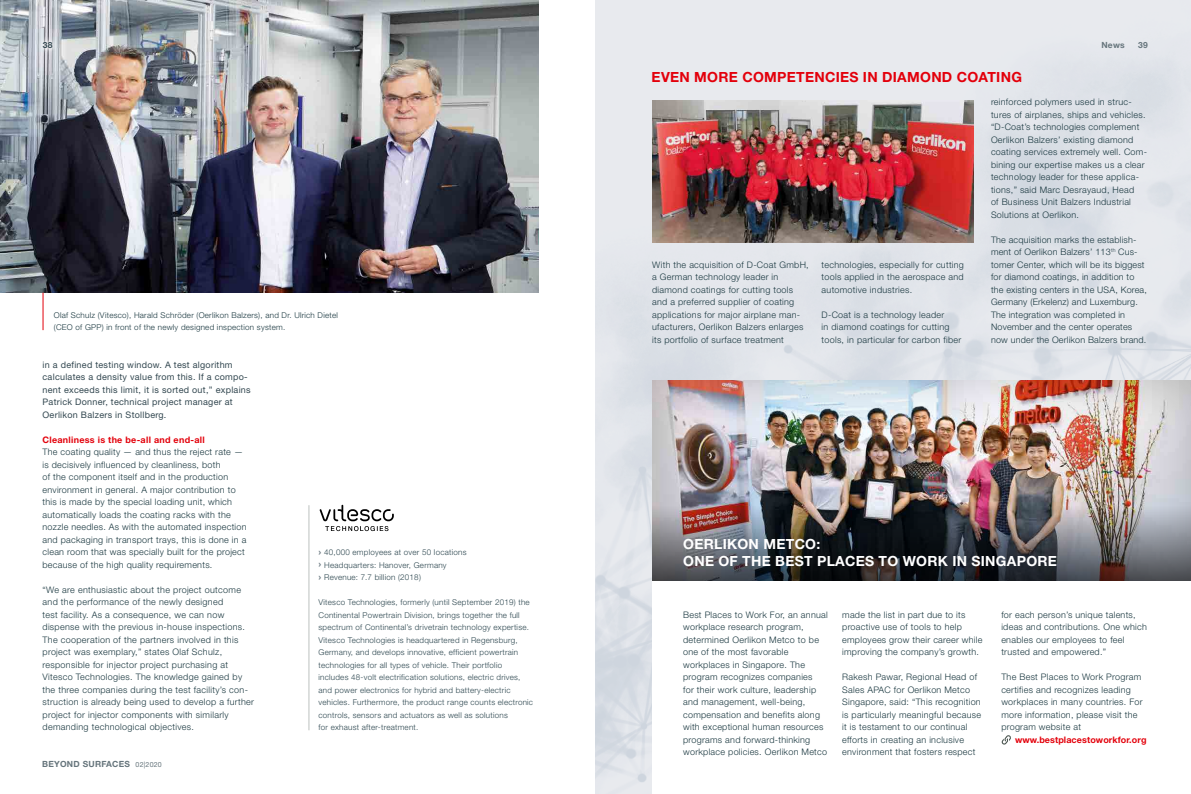
<style>
.page{position:relative;width:1191px;height:794px;background:#fff}
.page>*{position:absolute;margin:0;border:0;box-sizing:border-box;transform-origin:0 0}
.t1{font:700 14px/17px "Helvetica Neue";letter-spacing:.02em;color:#fff}
.t2{font:700 14px "Helvetica Neue";letter-spacing:.02em;color:#e3000b}
.t3{font:300 9px/12.5px "Helvetica Neue";letter-spacing:.03em;color:#19373f}
.t4{font:9px/12.5px "Helvetica Neue";letter-spacing:.03em;color:#334851}
.t5{font:700 9px "Helvetica Neue";letter-spacing:.02em;color:#e3000b}
.t6{font:700 8.5px "Helvetica Neue";letter-spacing:.03em;color:#66757c}
.t7{font:700 8.5px "Helvetica Neue";color:#334851}
.t8{font:300 8px/12.5px "Helvetica Neue";letter-spacing:.03em;color:#2c464f}
.t9{font:300 8px/12.5px "Helvetica Neue";letter-spacing:.03em;color:#19373f}
.s1{font-weight:400;font-size:7px}
.s2{font-family:"Fira Sans";font-weight:500;color:#6f7d85}
</style>
<div class="page">
<img style="left:595px;top:0;width:596px;height:794px">
<div style="left:652px;top:509px;width:539px;height:285px;background:#fff"></div>
<img style="left:0;top:0;width:539px;height:293px">
<svg style="left:319px;top:505px;width:75px;height:26px"></svg>
<hr style="left:43px;top:293px;width:1px;height:37px;background:#e3000b">
<hr style="left:309px;top:505px;width:1px;height:225px;background:#bcc1bf">
<div style="left:651px;top:379px;width:540px;height:202px;background:#000;opacity:.2"></div>
<img style="left:652px;top:505px;width:539px;height:75px">
<svg style="left:1001px;top:735px;width:10px;height:10px"></svg>
<img style="left:652px;top:100px;width:321px;height:143px">
<div style="left:35px;top:34px;width:25px;height:22px;background:#fff;opacity:.9"></div>
<p class="t7" style="left:43px;top:40px;width:11px">38</p>
<p class="t6" style="left:1138px;top:40px;width:11px">39</p>
<p class="t6" style="left:1101px;top:40px;width:25px">NEWS</p>
<p class="t9" style="left:54px;top:308px;width:285px">Olaf Schulz (Vitesco), Harald Schröder (Oerlikon Balzers), and Dr. Ulrich Dietel (CEO of GPP) in front of the newly designed inspection system.</p>
<p class="t4" style="left:43px;top:358px;width:210px">in a defined testing window. A test algorithm calculates a density value from this. If a compo&shy;nent exceeds this limit, it is sorted out,” explains Patrick Donner, technical project manager at Oerlikon Balzers in Stollberg.</p>
<p class="t5" style="left:43px;top:434px;width:164px">CLEANLINESS IS THE BE-ALL AND END-ALL</p>
<p class="t3" style="left:43px;top:445px;width:206px">The coating quality — and thus the reject rate — is decisively influenced by cleanliness, both<br>of the component itself and in the production environment in general. A major contribution to this is made by the special loading unit, which automatically loads the coating racks with the nozzle needles. As with the automated inspection and packaging in transport trays, this is done in a clean room that was specially built for the project because of the high quality requirements.</p>
<p class="t3" style="left:43px;top:583px;width:213px">“We are enthusiastic about the project outcome and the performance of the newly designed<br>test facility. As a consequence, we can now dispense with the previous in-house inspections.<br>The cooperation of the partners involved in this project was exemplary,” states Olaf Schulz, responsible for injector project purchasing at Vitesco Technologies. The knowledge gained by the three companies during the test facility’s con&shy;struction is already being used to develop a further project for injector components with similarly demanding technological objectives.</p>
<p class="t6" style="left:42px;top:759px;width:121px">BEYOND SURFACES <span class="s1">02|2020</span></p>
<p class="t8" style="left:318px;top:546px;width:149px"><span class="s2">›</span> 40,000 employees at over 50 locations <span class="s2">›</span> Headquarters: Hanover, Germany<br><span class="s2">›</span> Revenue: 7.7 billion (2018)</p>
<p class="t8" style="left:318px;top:596px;width:216px">Vitesco Technologies, formerly (until September 2019) the Continental Powertrain Division, brings together the full spectrum of Continental’s drivetrain technology expertise.<br>Vitesco Technologies is headquartered in Regensburg, Germany, and develops innovative, efficient powertrain technologies for all types of vehicle. Their portfolio includes 48-volt electrification solutions, electric drives, and power electronics for hybrid and battery-electric vehicles. Furthermore, the product range counts electronic controls, sensors and actuators as well as solutions<br>for exhaust after-treatment.</p>
<h1 class="t2" style="left:651px;top:68px;width:372px">EVEN MORE COMPETENCIES IN DIAMOND COATING</h1>
<p class="t3" style="left:652px;top:258px;width:158px">With the acquisition of D-Coat GmbH, a German technology leader in diamond coatings for cutting tools and a preferred supplier of coating applications for major airplane man&shy;ufacturers, Oerlikon Balzers enlarges its portfolio of surface treatment</p>
<p class="t3" style="left:821px;top:258px;width:144px;text-align:justify">technologies, especially for cutting tools applied in the aerospace and automotive industries.</p>
<p class="t3" style="left:821px;top:308px;width:141px">D-Coat is a technology leader<br>in diamond coatings for cutting tools, in particular for carbon fiber</p>
<p class="t3" style="left:991px;top:95px;width:157px">reinforced polymers used in struc&shy;tures of airplanes, ships and vehicles. “D-Coat’s technologies complement Oerlikon Balzers’ existing diamond coating services extremely well. Com&shy;bining our expertise makes us a clear technology leader for these applica&shy;tions,” said Marc Desrayaud, Head<br>of Business Unit Balzers Industrial Solutions at Oerlikon.</p>
<p class="t3" style="left:991px;top:233px;width:155px">The acquisition marks the establish&shy;ment of Oerlikon Balzers’ 113<sup>th</sup> Cus&shy;tomer Center, which will be its biggest for diamond coatings, in addition to the existing centers in the USA</p>
<p class="t3" style="left:991px;top:283px;width:157px;text-indent:124px">, Korea,<br>Germany (Erkelenz) and Luxemburg.<br>The integration was completed in<br>November and the center operates now under the Oerlikon Balzers brand.</p>
<h1 class="t1" style="left:683px;top:535px;width:375px">OERLIKON METCO:<br>ONE OF THE BEST PLACES TO WORK IN SINGAPORE</h1>
<p class="t3" style="left:683px;top:608px;width:146px">Best Places to Work For, an annual workplace research program, determined Oerlikon Metco to be one of the most favorable workplaces in Singapore. The program recognizes companies<br>for their work culture, leadership and management, well-being, compensation and benefits along with exceptional human resources programs and forward-thinking workplace policies. Oerlikon Metco</p>
<p class="t3" style="left:842px;top:608px;width:142px">made the list in part due to its proactive use of tools to help employees grow their career while improving the company’s growth.</p>
<p class="t3" style="left:842px;top:670px;width:140px">Rakesh Pawar, Regional Head of Sales APAC for Oerlikon Metco Singapore, said: “This recognition is particularly meaningful because it is testament to our continual efforts in creating an inclusive environment that fosters respect</p>
<p class="t3" style="left:1001px;top:608px;width:147px">for each person’s unique talents, ideas and contributions. One which enables our employees to feel trusted and empowered.”</p>
<p class="t3" style="left:1001px;top:670px;width:143px">The Best Places to Work Program certifies and recognizes leading workplaces in many countries. For more information, please visit the program website at</p>
<p class="t5" style="left:1015px;top:734px;width:133px">WWW.BESTPLACESTOWORKFOR.ORG</p>
</div>
